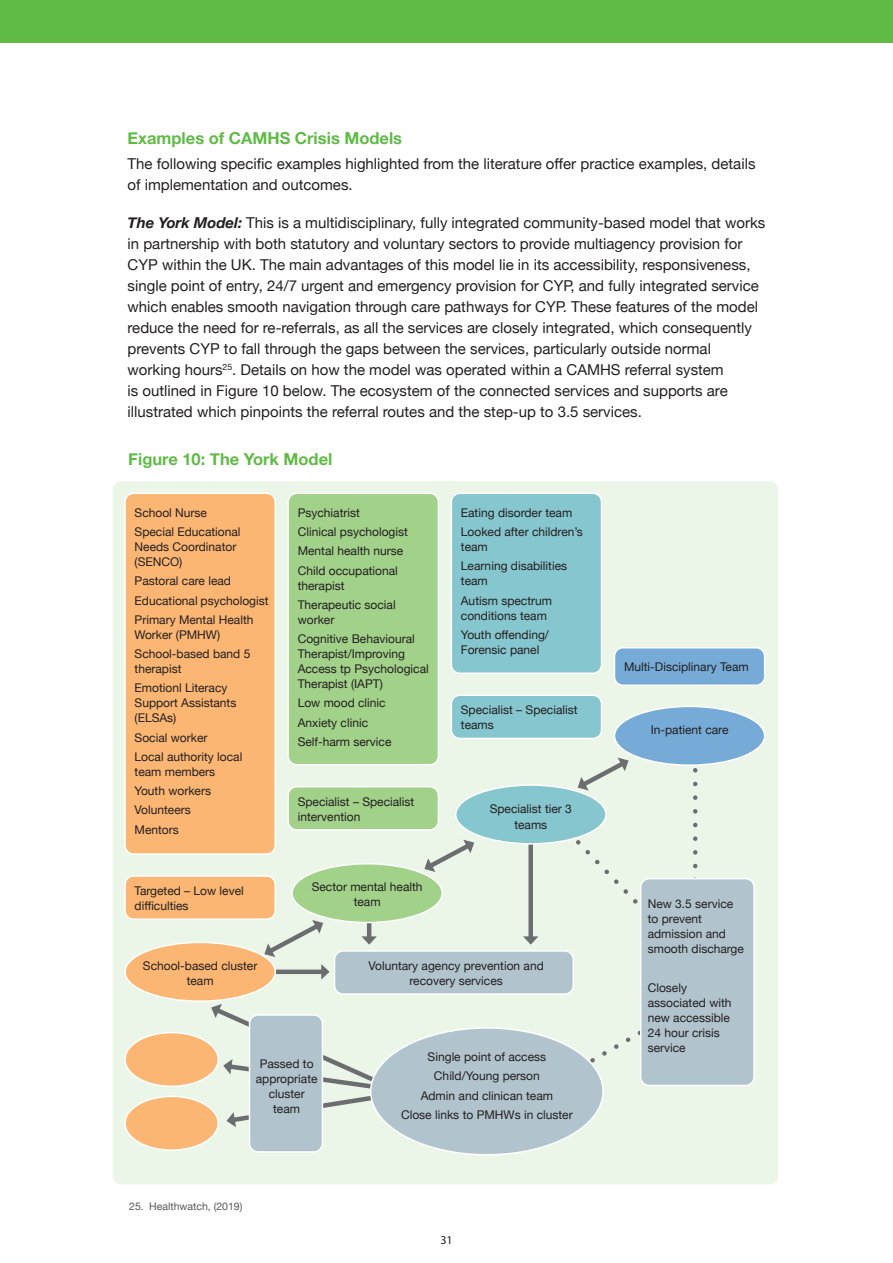
<style>
.page{position:relative;width:893px;height:1263px;background:#fff}
.page>*{position:absolute;margin:0;border:0;box-sizing:border-box;transform-origin:0 0}
.head_4{font:700 16.5px "Helvetica Neue";color:#60bb46}
.Body_Text{font:15px/21px "Helvetica Neue";color:#231f20}
.Body_Text-2{font:12px/15px "Helvetica Neue";color:#231f20}
.t1{font:12px "Myriad Pro";color:#231f20}
.Footnote{font:10.5px "Helvetica Neue";color:#57585a}
.s1{font-weight:700;font-style:italic}
</style>
<div class="page">
<div style="left:0;top:0;width:893px;height:43px;background:#60bb46"></div>
<div style="left:113px;top:481px;width:665px;height:703px;background:#ecf6e8;border-radius:9px"></div>
<svg style="left:693px;top:770px;width:4px;height:108px"></svg>
<svg style="left:561px;top:822px;width:77px;height:82px"></svg>
<svg style="left:546px;top:1030px;width:94px;height:48px"></svg>
<div style="left:528px;top:821px;width:5px;height:117px;background:#6c6d70"></div>
<svg style="left:523px;top:936px;width:15px;height:9px"></svg>
<hr style="left:367px;top:900px;width:4px;height:38px;background:#6c6d70">
<svg style="left:361px;top:936px;width:16px;height:9px"></svg>
<svg style="left:264px;top:920px;width:59px;height:37px"></svg>
<div style="left:251px;top:969px;width:72px;height:5px;background:#6c6d70"></div>
<svg style="left:321px;top:964px;width:9px;height:15px"></svg>
<svg style="left:211px;top:1004px;width:236px;height:123px"></svg>
<div style="left:125px;top:493px;width:150px;height:361px;background:#fbb673;border-radius:9px"></div>
<div style="left:124px;top:492px;width:152px;height:363px;border:2px solid #fff;border-radius:9px"></div>
<div style="left:451px;top:493px;width:150px;height:180px;background:#86c6ce;border-radius:9px"></div>
<div style="left:451px;top:492px;width:151px;height:182px;border:2px solid #fff;border-radius:9px"></div>
<div style="left:288px;top:493px;width:150px;height:272px;background:#a2d18a;border-radius:9px"></div>
<div style="left:287px;top:492px;width:152px;height:273px;border:2px solid #fff;border-radius:9px"></div>
<div style="left:614px;top:648px;width:151px;height:37px;background:#76abd8;border-radius:9px"></div>
<div style="left:614px;top:647px;width:151px;height:39px;border:2px solid #fff;border-radius:9px"></div>
<div style="left:451px;top:695px;width:150px;height:43px;background:#86c6ce;border-radius:9px"></div>
<div style="left:451px;top:694px;width:151px;height:45px;border:2px solid #fff;border-radius:9px"></div>
<div style="left:288px;top:787px;width:150px;height:43px;background:#a2d18a;border-radius:9px"></div>
<div style="left:287px;top:786px;width:152px;height:45px;border:2px solid #fff;border-radius:9px"></div>
<div style="left:641px;top:879px;width:113px;height:206px;background:#b1c3cd;border-radius:9px"></div>
<div style="left:640px;top:878px;width:115px;height:208px;border:2px solid #fff;border-radius:9px"></div>
<div style="left:125px;top:876px;width:150px;height:43px;background:#fbb673;border-radius:9px"></div>
<div style="left:124px;top:875px;width:152px;height:45px;border:2px solid #fff;border-radius:9px"></div>
<div style="left:335px;top:951px;width:238px;height:43px;background:#b1c3cd;border-radius:9px"></div>
<div style="left:334px;top:950px;width:240px;height:45px;border:2px solid #fff;border-radius:9px"></div>
<div style="left:249px;top:1015px;width:73px;height:137px;background:#b1c3cd;border-radius:9px"></div>
<div style="left:249px;top:1014px;width:74px;height:139px;border:2px solid #fff;border-radius:9px"></div>
<div style="left:125px;top:942px;width:150px;height:59px;background:#fbb673;border-radius:50%"></div>
<div style="left:124px;top:942px;width:152px;height:60px;border:2px solid #fff;border-radius:50%"></div>
<div style="left:371px;top:1028px;width:232px;height:127px;background:#b1c3cd;border-radius:50%"></div>
<div style="left:125px;top:1096px;width:93px;height:54px;background:#fbb673;border-radius:50%"></div>
<div style="left:124px;top:1095px;width:95px;height:56px;border:2px solid #fff;border-radius:50%"></div>
<div style="left:125px;top:1032px;width:93px;height:54px;background:#fbb673;border-radius:50%"></div>
<div style="left:124px;top:1032px;width:95px;height:55px;border:2px solid #fff;border-radius:50%"></div>
<div style="left:292px;top:864px;width:150px;height:58px;background:#a2d18a;border-radius:50%"></div>
<div style="left:291px;top:863px;width:152px;height:60px;border:2px solid #fff;border-radius:50%"></div>
<div style="left:456px;top:785px;width:150px;height:59px;background:#86c6ce;border-radius:50%"></div>
<div style="left:455px;top:784px;width:152px;height:61px;border:2px solid #fff;border-radius:50%"></div>
<div style="left:614px;top:706px;width:151px;height:59px;background:#76abd8;border-radius:50%"></div>
<div style="left:614px;top:706px;width:151px;height:60px;border:2px solid #fff;border-radius:50%"></div>
<svg style="left:424px;top:839px;width:50px;height:33px"></svg>
<svg style="left:577px;top:757px;width:52px;height:34px"></svg>
<p class="head_4" style="left:128px;top:125px;width:276px">Examples of CAMHS Crisis Models</p>
<p class="Body_Text" style="left:128px;top:154px;width:629px">The following specific examples highlighted from the literature offer practice examples, details of implementation and outcomes.</p>
<p class="Body_Text" style="left:128px;top:213px;width:639px"><span class="s1">The York Model:</span> This is a multidisciplinary, fully integrated community-based model that works in partnership with both statutory and voluntary sectors to provide multiagency provision for CYP within the UK. The main advantages of this model lie in its accessibility, responsiveness, single point of entry, 24/7 urgent and emergency provision for CYP, and fully integrated service which enables smooth navigation through care pathways for CYP. These features of the model reduce the need for re-referrals, as all the services are closely integrated, which consequently prevents CYP to fall through the gaps between the services, particularly outside normal working hours<sup>25</sup>. Details on how the model was operated within a CAMHS referral system<br>is outlined in Figure 10 below. The ecosystem of the connected services and supports are illustrated which pinpoints the referral routes and the step-up to 3.5 services.</p>
<p class="head_4" style="left:128px;top:446px;width:206px">Figure 10: The York Model</p>
<p class="Body_Text-2" style="left:135px;top:506px;width:74px">School Nurse</p>
<p class="Body_Text-2" style="left:135px;top:525px;width:108px">Special Educational<br>Needs Coordinator (SENCO)</p>
<p class="Body_Text-2" style="left:135px;top:574px;width:98px">Pastoral care lead</p>
<p class="Body_Text-2" style="left:135px;top:593px;width:135px">Educational psychologist</p>
<p class="Body_Text-2" style="left:135px;top:613px;width:120px">Primary Mental Health<br>Worker (PMHW)</p>
<p class="Body_Text-2" style="left:135px;top:647px;width:117px">School-based band 5 therapist</p>
<p class="Body_Text-2" style="left:135px;top:681px;width:103px">Emotionl Literacy<br>Support Assistants (ELSAs)</p>
<p class="Body_Text-2" style="left:135px;top:730px;width:74px">Social worker</p>
<p class="Body_Text-2" style="left:135px;top:750px;width:109px">Local authority local team members</p>
<p class="Body_Text-2" style="left:135px;top:784px;width:78px">Youth workers</p>
<p class="Body_Text-2" style="left:135px;top:803px;width:58px">Volunteers</p>
<p class="Body_Text-2" style="left:135px;top:822px;width:46px">Mentors</p>
<p class="Body_Text-2" style="left:135px;top:884px;width:111px">Targeted – Low level difficulties</p>
<p class="Body_Text-2" style="left:298px;top:506px;width:64px">Psychiatrist</p>
<p class="Body_Text-2" style="left:298px;top:525px;width:112px">Clinical psychologist</p>
<p class="Body_Text-2" style="left:298px;top:544px;width:107px">Mental health nurse</p>
<p class="Body_Text-2" style="left:298px;top:563px;width:102px">Child occupational therapist</p>
<p class="Body_Text-2" style="left:298px;top:598px;width:100px">Therapeutic social worker</p>
<p class="Body_Text-2" style="left:298px;top:632px;width:133px">Cognitive Behavioural<br>Therapist/Improving<br>Access tp Psychological<br>Therapist (IAPT)</p>
<p class="Body_Text-2" style="left:298px;top:696px;width:90px">Low mood clinic</p>
<p class="Body_Text-2" style="left:298px;top:715px;width:72px">Anxiety clinic</p>
<p class="Body_Text-2" style="left:298px;top:735px;width:95px">Self-harm service</p>
<p class="Body_Text-2" style="left:298px;top:795px;width:118px">Specialist – Specialist intervention</p>
<p class="Body_Text-2" style="left:312px;top:880px;width:112px;text-align:center">Sector mental health team</p>
<p class="Body_Text-2" style="left:461px;top:506px;width:113px">Eating disorder team</p>
<p class="Body_Text-2" style="left:461px;top:525px;width:124px">Looked after children’s team</p>
<p class="Body_Text-2" style="left:461px;top:559px;width:108px">Learning disabilities team</p>
<p class="Body_Text-2" style="left:461px;top:593px;width:93px">Autism spectrum conditions team</p>
<p class="Body_Text-2" style="left:461px;top:628px;width:90px">Youth offending/<br>Forensic panel</p>
<p class="Body_Text-2" style="left:461px;top:703px;width:118px">Specialist – Specialist teams</p>
<p class="Body_Text-2" style="left:490px;top:802px;width:84px">Specialist tier 3</p>
<p class="Body_Text-2" style="left:514px;top:818px;width:34px">teams</p>
<p class="Body_Text-2" style="left:143px;top:959px;width:116px;text-align:center">School-based cluster team</p>
<p class="Body_Text-2" style="left:256px;top:1057px;width:63px;text-align:center">Passed to appropriate cluster team</p>
<p class="Footnote" style="left:129px;top:1198px;width:115px">25. Healthwatch, (2019)</p>
<p class="Body_Text-2" style="left:368px;top:959px;width:177px;text-align:center">Voluntary agency prevention and recovery services</p>
<p class="Body_Text-2" style="left:428px;top:1050px;width:120px">Single point of access</p>
<p class="Body_Text-2" style="left:434px;top:1069px;width:107px">Child/Young person</p>
<p class="Body_Text-2" style="left:421px;top:1088px;width:134px">Admin and clinican team</p>
<p class="Body_Text-2" style="left:401px;top:1108px;width:173px">Close links to PMHWs in cluster</p>
<p class="t1" style="left:440px;top:1232px;width:14px">31</p>
<p class="Body_Text-2" style="left:624px;top:660px;width:126px">Multi-Disciplinary Team</p>
<p class="Body_Text-2" style="left:651px;top:723px;width:79px">In-patient care</p>
<p class="Body_Text-2" style="left:648px;top:897px;width:98px">New 3.5 service to prevent admission and smooth discharge</p>
<p class="Body_Text-2" style="left:648px;top:981px;width:85px">Closely associated with new accessible<br>24 hour crisis service</p>
</div>
